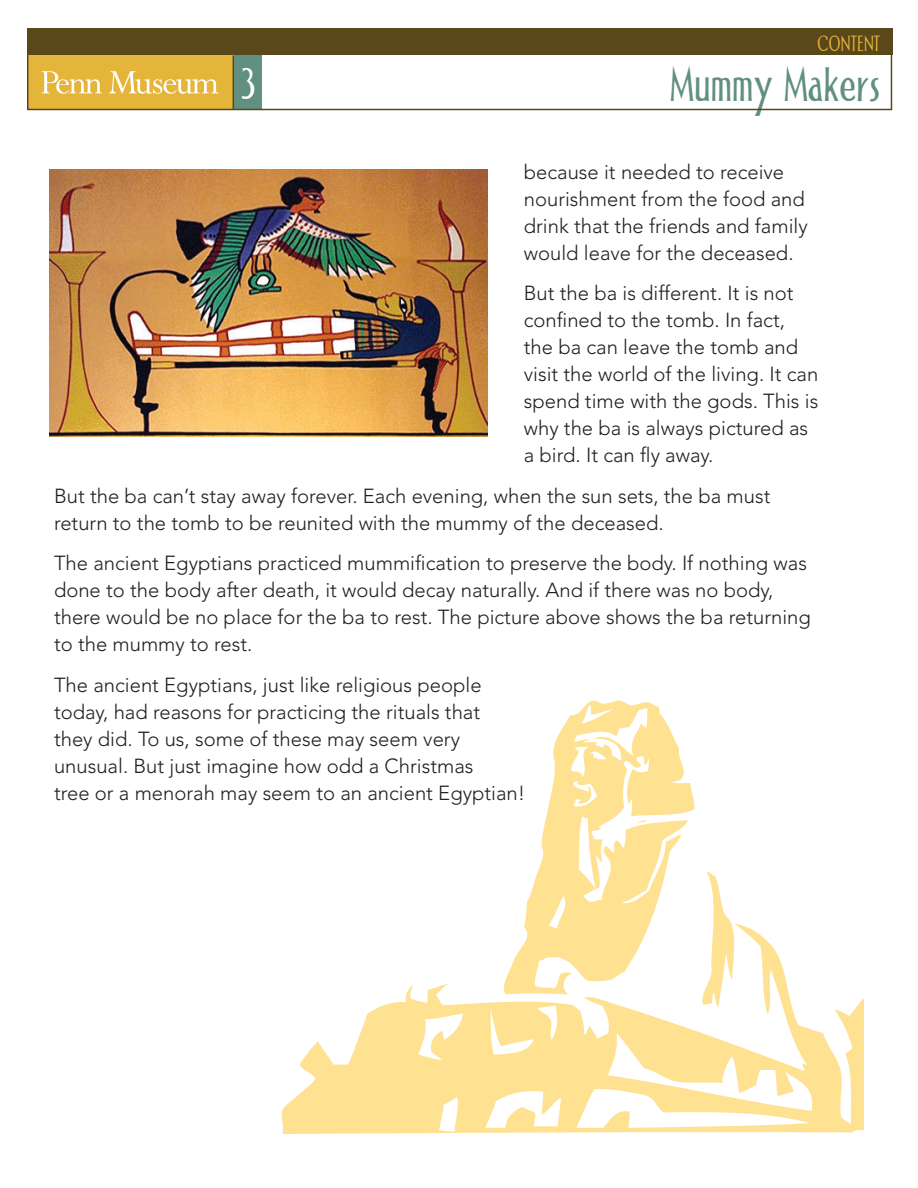
<style>
.page{position:relative;width:918px;height:1188px;background:#fff}
.page>*{position:absolute;margin:0;border:0;box-sizing:border-box;transform-origin:0 0}
.t1{font:48px "Allise";color:#619080}
.t2{font:45px "Allise";color:#fff}
.t3{font:22.05px "Allise";color:#e5b53a}
.t4{font:300 20.25px/27px "Avenir";color:#231f20}
</style>
<div class="page">
<svg style="left:281px;top:924px;width:583px;height:210px"></svg>
<svg style="left:501px;top:700px;width:194px;height:294px"></svg>
<svg style="left:700px;top:871px;width:37px;height:137px"></svg>
<div style="left:232px;top:47px;width:30px;height:63px;background:#619080"></div>
<div style="left:27px;top:54px;width:207px;height:56px;background:#e5b53a"></div>
<div style="left:27px;top:28px;width:865px;height:28px;background:#5a471a"></div>
<svg style="left:42px;top:71px;width:60px;height:23px"></svg>
<svg style="left:109px;top:71px;width:109px;height:23px"></svg>
<hr style="left:233px;top:56px;width:1px;height:54px;background:#5a471a">
<div style="left:27px;top:28px;width:865px;height:82px;border:2px solid #5a471a"></div>
<img style="left:49px;top:169px;width:438px;height:267px">
<p class="t3" style="left:818px;top:32px;width:64px">CONTENT</p>
<p class="t2" style="left:240px;top:59px;width:18px">3</p>
<p class="t1" style="left:670px;top:58px;width:212px">Mummy Makers</p>
<p class="t4" style="left:524px;top:158px;width:285px">because it needed to receive nourishment from the food and drink that the friends and family would leave for the deceased.</p>
<p class="t4" style="left:524px;top:280px;width:296px">But the ba is different. It is not confined to the tomb. In fact, the ba can leave the tomb and visit the world of the living. It can spend time with the gods. This is why the ba is always pictured as a bird. It can fly away.</p>
<p class="t4" style="left:54px;top:482px;width:718px">But the ba can’t stay away forever. Each evening, when the sun sets, the ba must return to the tomb to be reunited with the mummy of the deceased.</p>
<p class="t4" style="left:54px;top:550px;width:758px">The ancient Egyptians practiced mummification to preserve the body. If nothing was done to the body after death, it would decay naturally. And if there was no body, there would be no place for the ba to rest. The picture above shows the ba returning to the mummy to rest.</p>
<p class="t4" style="left:54px;top:671px;width:473px">The ancient Egyptians, just like religious people today, had reasons for practicing the rituals that<br>they did. To us, some of these may seem very unusual. But just imagine how odd a Christmas<br>tree or a menorah may seem to an ancient Egyptian!</p>
</div>
